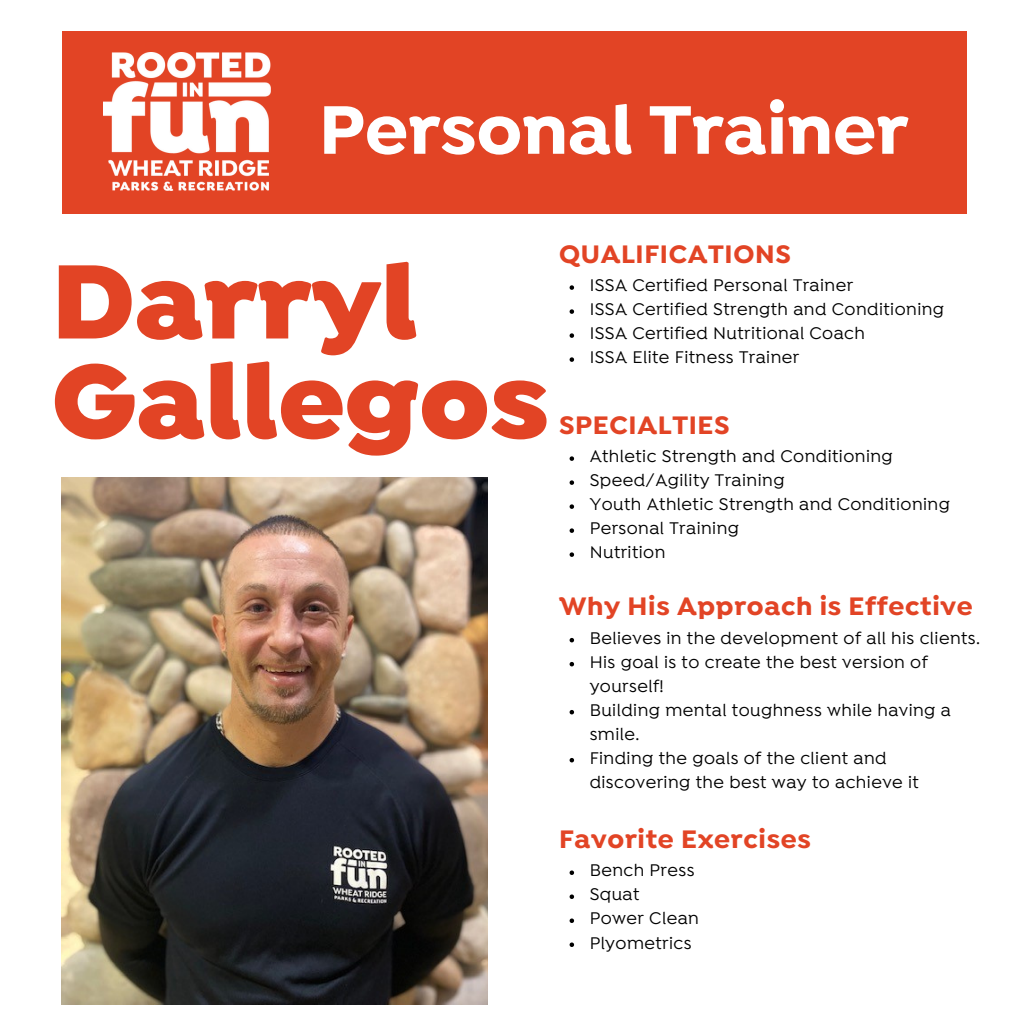
<style>
.page{position:relative;width:1033px;height:1033px;background:#fff}
.page>*{position:absolute;margin:0;border:0;box-sizing:border-box;transform-origin:0 0}
.t1{font:900 112.5px "Isidora";color:#e24425}
.t2{font:700 73.12px "Isidora";color:#fff}
.t3{font:700 27px "Isidora";letter-spacing:.025em;color:#e24425}
.t4{font:500 18px/24.1px "Isidora";letter-spacing:.025em;color:#000}
</style>
<div class="page">
<div style="left:62px;top:31px;width:904px;height:182px;background:#e24425"></div>
<img style="left:103px;top:53px;width:167px;height:138px">
<img style="left:62px;top:477px;width:425px;height:527px">
<svg style="left:569px;top:285px;width:5px;height:5px"></svg>
<svg style="left:569px;top:309px;width:5px;height:5px"></svg>
<svg style="left:569px;top:333px;width:5px;height:5px"></svg>
<svg style="left:569px;top:357px;width:5px;height:5px"></svg>
<svg style="left:569px;top:456px;width:5px;height:5px"></svg>
<svg style="left:569px;top:480px;width:5px;height:5px"></svg>
<svg style="left:569px;top:504px;width:5px;height:5px"></svg>
<svg style="left:569px;top:528px;width:5px;height:5px"></svg>
<svg style="left:569px;top:552px;width:5px;height:5px"></svg>
<svg style="left:569px;top:638px;width:5px;height:4px"></svg>
<svg style="left:569px;top:662px;width:5px;height:4px"></svg>
<svg style="left:569px;top:710px;width:5px;height:4px"></svg>
<svg style="left:569px;top:758px;width:5px;height:4px"></svg>
<svg style="left:569px;top:870px;width:5px;height:5px"></svg>
<svg style="left:569px;top:894px;width:5px;height:5px"></svg>
<svg style="left:569px;top:918px;width:5px;height:5px"></svg>
<svg style="left:569px;top:942px;width:5px;height:5px"></svg>
<p class="t2" style="left:319px;top:92px;width:591px">Personal Trainer</p>
<p class="t1" style="left:52px;top:243px;width:367px">Darryl</p>
<p class="t1" style="left:52px;top:342px;width:499px">Gallegos</p>
<p class="t3" style="left:559px;top:240px;width:233px">QUALIFICATIONS</p>
<p class="t4" style="left:589px;top:275px;width:265px">ISSA Certified Personal Trainer</p>
<p class="t4" style="left:589px;top:299px;width:356px">ISSA Certified Strength and Conditioning</p>
<p class="t4" style="left:589px;top:323px;width:277px">ISSA Certified Nutritional Coach</p>
<p class="t4" style="left:589px;top:347px;width:211px">ISSA Elite Fitness Trainer</p>
<p class="t3" style="left:559px;top:411px;width:172px">SPECIALTIES</p>
<p class="t4" style="left:589px;top:446px;width:304px">Athletic Strength and Conditioning</p>
<p class="t4" style="left:589px;top:470px;width:196px">Speed/Agility Training</p>
<p class="t4" style="left:589px;top:494px;width:362px">Youth Athletic Strength and Conditioning</p>
<p class="t4" style="left:589px;top:518px;width:151px">Personal Training</p>
<p class="t4" style="left:589px;top:542px;width:77px">Nutrition</p>
<p class="t3" style="left:559px;top:592px;width:415px">Why His Approach is Effective</p>
<p class="t4" style="left:589px;top:627px;width:392px">Believes in the development of all his clients.</p>
<p class="t4" style="left:589px;top:651px;width:339px">His goal is to create the best version of yourself!</p>
<p class="t4" style="left:589px;top:699px;width:363px">Building mental toughness while having a smile.</p>
<p class="t4" style="left:589px;top:747px;width:331px">Finding the goals of the client and discovering the best way to achieve it</p>
<p class="t3" style="left:559px;top:825px;width:253px">Favorite Exercises</p>
<p class="t4" style="left:589px;top:860px;width:106px">Bench Press</p>
<p class="t4" style="left:589px;top:884px;width:51px">Squat</p>
<p class="t4" style="left:589px;top:908px;width:111px">Power Clean</p>
<p class="t4" style="left:589px;top:932px;width:103px">Plyometrics</p>
</div>
